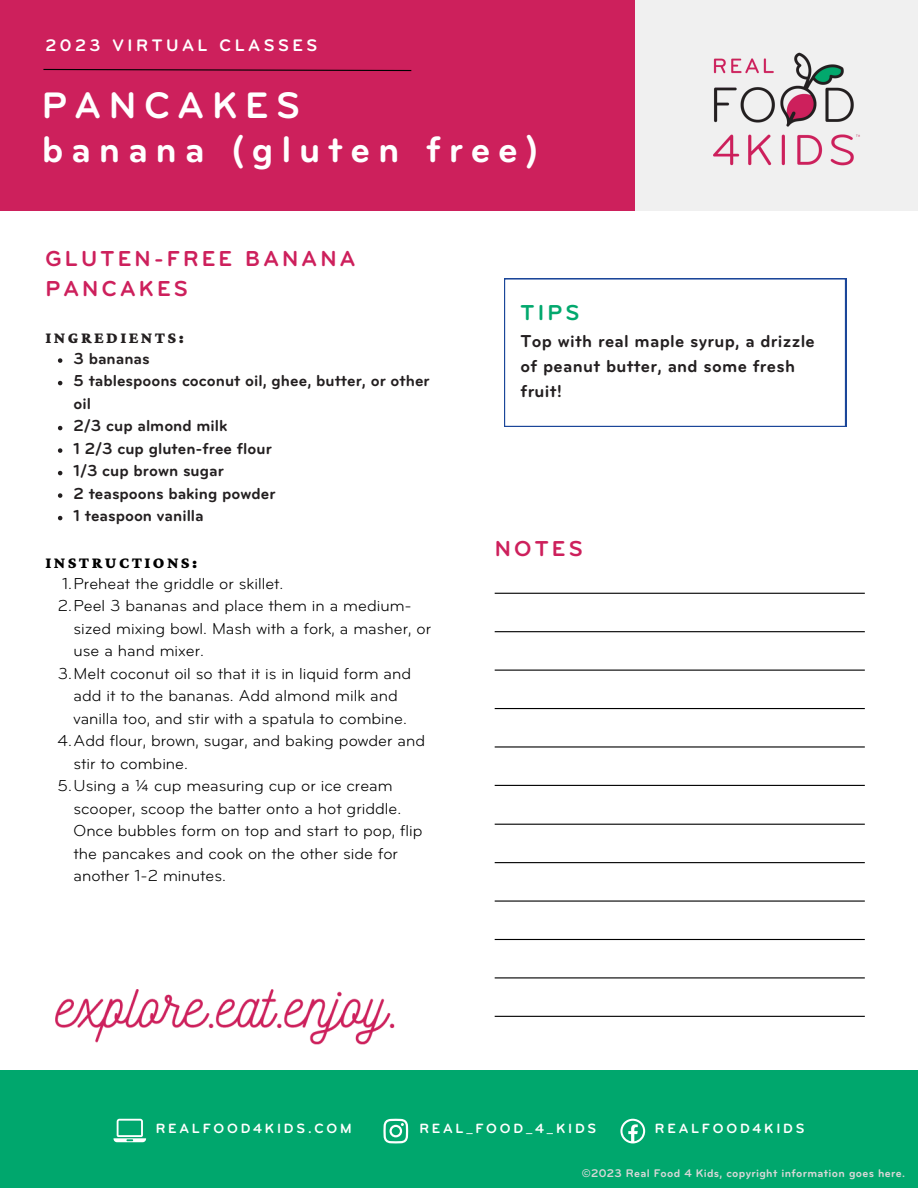
<style>
.page{position:relative;width:918px;height:1188px;background:#fff}
.page>*{position:absolute;margin:0;border:0;box-sizing:border-box;transform-origin:0 0}
.t1{font:700 38.4px "Bryant";letter-spacing:.2em;color:#fff}
.t2{font:700 22.5px/30.3px "Bryant";letter-spacing:.145em;color:#cd205c}
.t3{font:700 22.5px "Bryant";color:#02a86d}
.t4{font:700 18px/24.8px "Bryant";letter-spacing:.015em;color:#231f20}
.t5{font:700 17.4px "Bryant";letter-spacing:.2em;color:#fff}
.t6{font:16.5px/22.5px "Bryant";color:#000}
.t7{font:700 16.5px/22.5px "Bryant";color:#231f20}
.t8{font:900 16.5px "Crimson Pro";letter-spacing:.145em;color:#000}
.t9{font:900 16.5px "Crimson Pro";letter-spacing:.145em;color:#231f20}
.t10{font:700 13.95px "Bryant";letter-spacing:.2em;color:#fff}
.t11{font:700 11.55px "Bryant";letter-spacing:.03em;color:#d8d8d8}
</style>
<div class="page">
<div style="left:383px;top:0;width:535px;height:211px;background:#f0f0f0"></div>
<img style="left:713px;top:52px;width:147px;height:114px">
<div style="left:0;top:1071px;width:918px;height:117px;background:#00a76d"></div>
<div style="left:0;top:0;width:635px;height:211px;background:#cd205c"></div>
<svg style="left:383px;top:1119px;width:25px;height:24px"></svg>
<svg style="left:620px;top:1119px;width:25px;height:24px"></svg>
<img style="left:55px;top:989px;width:340px;height:56px">
<svg style="left:114px;top:1119px;width:32px;height:23px"></svg>
<svg style="left:58px;top:358px;width:4px;height:5px"></svg>
<svg style="left:58px;top:381px;width:4px;height:4px"></svg>
<svg style="left:58px;top:426px;width:4px;height:4px"></svg>
<svg style="left:58px;top:448px;width:4px;height:5px"></svg>
<svg style="left:58px;top:471px;width:4px;height:4px"></svg>
<svg style="left:58px;top:493px;width:4px;height:5px"></svg>
<svg style="left:58px;top:516px;width:4px;height:4px"></svg>
<hr style="left:495px;top:631px;width:370px;height:1px;background:#000">
<hr style="left:495px;top:785px;width:370px;height:1px;background:#000">
<hr style="left:495px;top:670px;width:370px;height:1px;background:#000">
<hr style="left:495px;top:593px;width:370px;height:1px;background:#000">
<hr style="left:495px;top:746px;width:370px;height:2px;background:#000">
<hr style="left:495px;top:708px;width:370px;height:1px;background:#000">
<svg style="left:43px;top:68px;width:369px;height:4px"></svg>
<svg style="left:504px;top:278px;width:342px;height:149px"></svg>
<hr style="left:495px;top:862px;width:370px;height:1px;background:#000">
<hr style="left:495px;top:1016px;width:370px;height:1px;background:#000">
<hr style="left:495px;top:900px;width:370px;height:2px;background:#000">
<hr style="left:495px;top:824px;width:370px;height:1px;background:#000">
<hr style="left:495px;top:977px;width:370px;height:1px;background:#000">
<hr style="left:495px;top:939px;width:370px;height:1px;background:#000">
<p class="t5" style="left:46px;top:38px;width:273px">2023 VIRTUAL CLASSES</p>
<p class="t1" style="left:42px;top:89px;width:260px">PANCAKES</p>
<p class="t1" style="left:42px;top:133px;width:499px">banana (gluten free)</p>
<p class="t2" style="left:46px;top:245px;width:312px">GLUTEN-FREE BANANA<br>PANCAKES</p>
<p class="t9" style="left:46px;top:328px;width:140px">INGREDIENTS:</p>
<p class="t7" style="left:74px;top:349px;width:78px">3 bananas</p>
<p class="t7" style="left:74px;top:371px;width:358px">5 tablespoons coconut oil, ghee, butter, or other oil</p>
<p class="t7" style="left:74px;top:416px;width:155px">2/3 cup almond milk</p>
<p class="t7" style="left:74px;top:439px;width:200px">1 2/3 cup gluten-free flour</p>
<p class="t7" style="left:74px;top:461px;width:152px">1/3 cup brown sugar</p>
<p class="t7" style="left:74px;top:484px;width:204px">2 teaspoons baking powder</p>
<p class="t7" style="left:74px;top:506px;width:132px">1 teaspoon vanilla</p>
<p class="t8" style="left:46px;top:553px;width:153px">INSTRUCTIONS:</p>
<p class="t6" style="left:62px;top:574px;width:223px">1.Preheat the griddle or skillet.</p>
<p class="t6" style="left:74px;top:596px;width:359px;text-indent:-16px">2.Peel 3 bananas and place them in a medium&shy;sized mixing bowl. Mash with a fork, a masher, or use a hand mixer.</p>
<p class="t6" style="left:74px;top:664px;width:339px;text-indent:-16px">3.Melt coconut oil so that it is in liquid form and add it to the bananas. Add almond milk and vanilla too, and stir with a spatula to combine.</p>
<p class="t6" style="left:74px;top:731px;width:353px;text-indent:-16px">4.Add flour, brown, sugar, and baking powder and stir to combine.</p>
<p class="t6" style="left:74px;top:776px;width:350px;text-indent:-16px">5.Using a ¼ cup measuring cup or ice cream scooper, scoop the batter onto a hot griddle.<br>Once bubbles form on top and start to pop, flip the pancakes and cook on the other side for another 1-2 minutes.</p>
<p class="t3" style="left:521px;top:303px;width:60px">TIPS</p>
<p class="t4" style="left:521px;top:330px;width:296px">Top with real maple syrup, a drizzle of peanut butter, and some fresh fruit!</p>
<p class="t2" style="left:495px;top:535px;width:90px">NOTES</p>
<p class="t10" style="left:156px;top:1122px;width:198px">REALFOOD4KIDS.COM</p>
<p class="t10" style="left:419px;top:1122px;width:178px">REAL_FOOD_4_KIDS</p>
<p class="t10" style="left:655px;top:1122px;width:151px">REALFOOD4KIDS</p>
<p class="t11" style="left:582px;top:1169px;width:325px">©2023 Real Food 4 Kids, copyright information goes here.</p>
</div>
